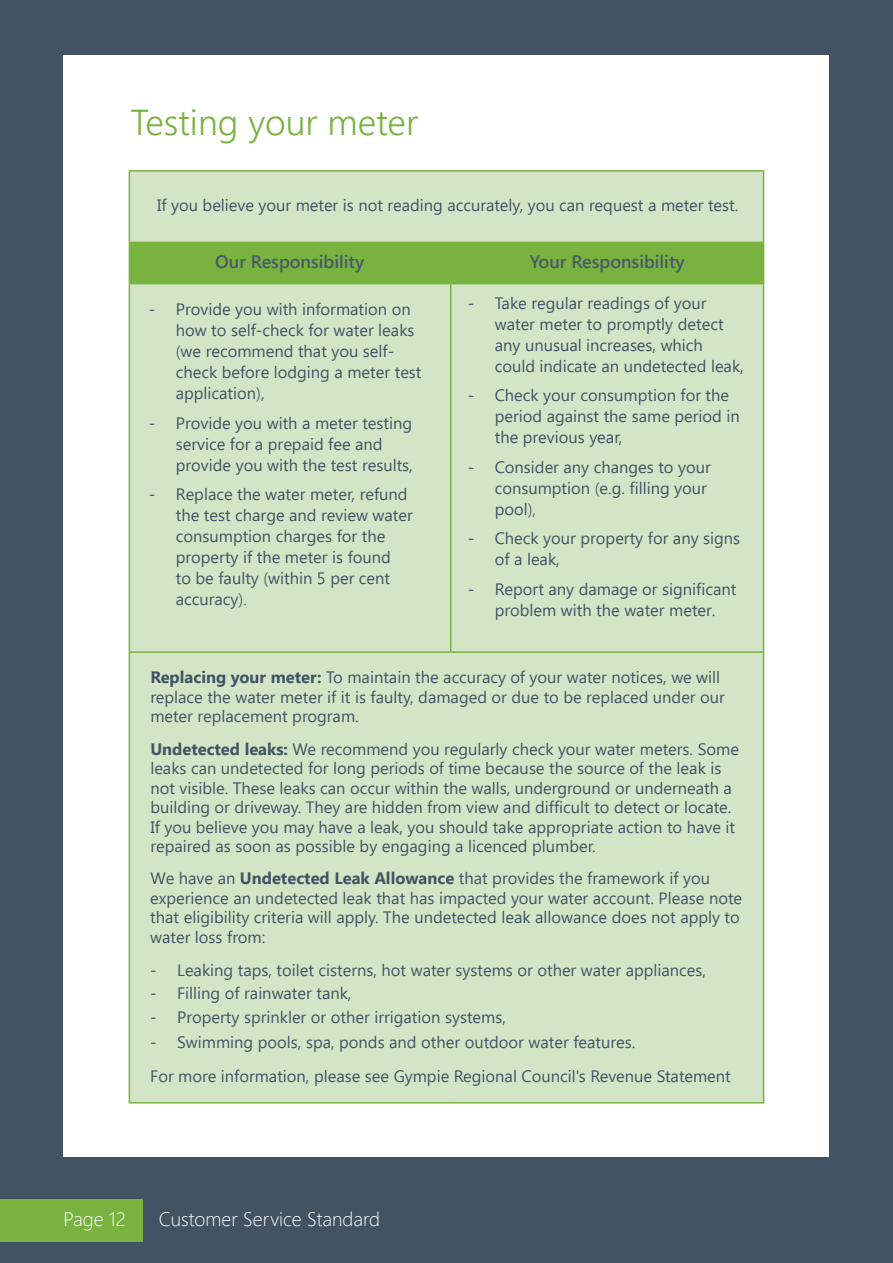
<style>
.page{position:relative;width:893px;height:1263px;background:#425364}
.page>*{position:absolute;margin:0;border:0;box-sizing:border-box;transform-origin:0 0}
.t1{font:300 36px "Segoe UI";color:#78b340}
.t2{font:300 19.5px "Segoe UI";color:#fff}
.t3{font:600 18px "Segoe UI";color:#4a5869}
.t4{font:16.5px/21px "Segoe UI";color:#425364}
.s1{font-weight:300}
.s2{font-weight:700}
</style>
<div class="page">
<div style="left:64px;top:55px;width:765px;height:1102px;background:#fff"></div>
<div style="left:130px;top:172px;width:633px;height:930px;background:#d4e4c6"></div>
<div style="left:130px;top:243px;width:633px;height:40px;background:#78b340"></div>
<hr style="left:129px;top:170px;width:322px;height:2px;background:#78b340">
<hr style="left:129px;top:172px;width:1px;height:70px;background:#78b340">
<hr style="left:451px;top:170px;width:313px;height:2px;background:#78b340">
<hr style="left:763px;top:172px;width:1px;height:70px;background:#78b340">
<hr style="left:129px;top:242px;width:322px;height:1px;background:#78b340">
<hr style="left:451px;top:242px;width:313px;height:1px;background:#78b340">
<hr style="left:763px;top:243px;width:1px;height:40px;background:#78b340">
<hr style="left:451px;top:283px;width:313px;height:1px;background:#78b340">
<hr style="left:763px;top:284px;width:1px;height:367px;background:#78b340">
<hr style="left:129px;top:653px;width:1px;height:449px;background:#78b340">
<hr style="left:451px;top:651px;width:313px;height:2px;background:#78b340">
<hr style="left:763px;top:653px;width:1px;height:449px;background:#78b340">
<hr style="left:129px;top:1102px;width:322px;height:1px;background:#78b340">
<hr style="left:451px;top:1102px;width:313px;height:1px;background:#78b340">
<hr style="left:129px;top:243px;width:1px;height:40px;background:#78b340">
<hr style="left:450px;top:243px;width:1px;height:40px;background:#78b340">
<hr style="left:129px;top:283px;width:322px;height:1px;background:#78b340">
<hr style="left:129px;top:284px;width:1px;height:367px;background:#78b340">
<hr style="left:450px;top:284px;width:1px;height:367px;background:#78b340">
<hr style="left:129px;top:651px;width:322px;height:2px;background:#78b340">
<div style="left:0;top:1199px;width:142px;height:42px;background:#78b340"></div>
<h1 class="t1" style="left:130px;top:88px;width:289px">Testing your meter</h1>
<p class="t4" style="left:157px;top:195px;width:583px">If you believe your meter is not reading accurately, you can request a meter test.</p>
<p class="t3" style="left:215px;top:247px;width:150px">Our Responsibility</p>
<p class="t3" style="left:530px;top:247px;width:156px">Your Responsibility</p>
<p class="t4" style="left:176px;top:299px;width:247px;text-indent:-27px">- Provide you with information on how to self-check for water leaks <span class="s1">(</span>we recommend that you self&shy;check before lodging a meter test application<span class="s1">)</span>,</p>
<p class="t4" style="left:176px;top:413px;width:239px;text-indent:-27px">- Provide you with a meter testing service for a prepaid fee and provide you with the test results,</p>
<p class="t4" style="left:176px;top:484px;width:239px;text-indent:-27px">- Replace the water meter, refund the test charge and review water consumption charges for the property if the meter is found<br>to be faulty <span class="s1">(</span>within 5 per cent accuracy<span class="s1">).</span></p>
<p class="t4" style="left:495px;top:292px;width:251px;text-indent:-27px">- Take regular readings of your water meter to promptly detect any unusual increases, which could indicate an undetected leak,</p>
<p class="t4" style="left:495px;top:385px;width:247px;text-indent:-27px">- Check your consumption for the period against the same period in the previous year,</p>
<p class="t4" style="left:495px;top:457px;width:218px;text-indent:-27px">- Consider any changes to your consumption <span class="s1">(</span>e.g. filling your pool<span class="s1">),</span></p>
<p class="t4" style="left:495px;top:528px;width:247px;text-indent:-27px">- Check your property for any signs of a leak,</p>
<p class="t4" style="left:468px;top:579px;width:270px;text-align:center">- Report any damage or significant problem with the water meter.</p>
<p class="t4" style="left:150px;top:668px;width:576px;line-height:19.5px"><span class="s2">Replacing your meter:</span> To maintain the accuracy of your water notices, we will replace the water meter if it is faulty, damaged or due to be replaced under our meter replacement program.</p>
<p class="t4" style="left:150px;top:739px;width:590px;line-height:19.5px"><span class="s2">Undetected leaks:</span> We recommend you regularly check your water meters. Some leaks can undetected for long periods of time because the source of the leak is not visible. These leaks can occur within the walls, underground or underneath a building or driveway. They are hidden from view and difficult to detect or locate.<br>If you believe you may have a leak, you should take appropriate action to have it repaired as soon as possible by engaging a licenced plumber.</p>
<p class="t4" style="left:150px;top:869px;width:593px;line-height:19.5px">We have an <span class="s2">Undetected Leak Allowance</span> that provides the framework if you experience an undetected leak that has impacted your water account. Please note that eligibility criteria will apply. The undetected leak allowance does not apply to water loss from:</p>
<p class="t4" style="left:150px;top:959px;width:557px">- Leaking taps, toilet cisterns, hot water systems or other water appliances,</p>
<p class="t4" style="left:150px;top:983px;width:203px">- Filling of rainwater tank,</p>
<p class="t4" style="left:150px;top:1007px;width:357px">- Property sprinkler or other irrigation systems,</p>
<p class="t4" style="left:150px;top:1026px;width:582px;line-height:33.3px">- Swimming pools, spa, ponds and other outdoor water features.<br>For more information, please see Gympie Regional Council's Revenue Statement</p>
<p class="t2" style="left:64px;top:1200px;width:64px">Page 12</p>
<p class="t2" style="left:159px;top:1200px;width:223px">Customer Service Standard</p>
</div>
